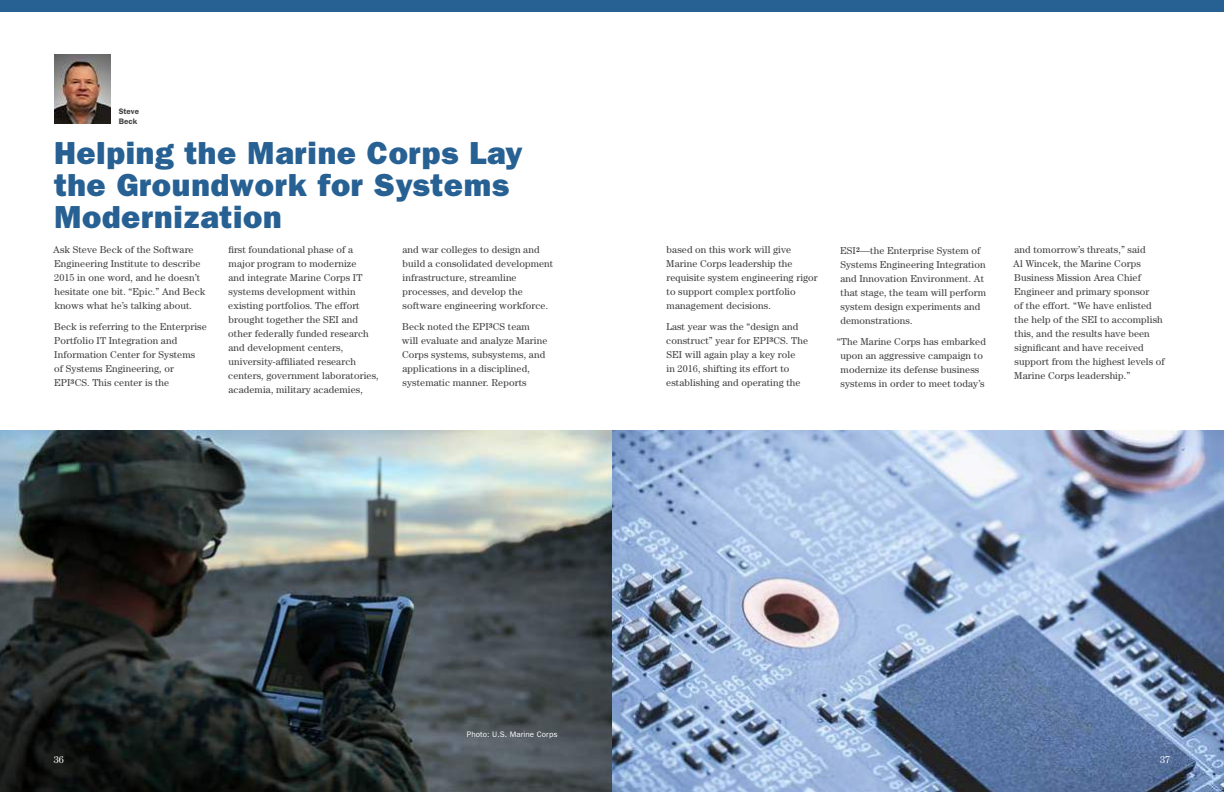
<style>
.page{position:relative;width:1224px;height:792px;background:#fff}
.page>*{position:absolute;margin:0;border:0;box-sizing:border-box;transform-origin:0 0}
.t1{font:32px/32px "ITC Franklin Gothic Std Hvy";letter-spacing:.02em;color:#276092}
.t2{font:10px/14px "Century Std";letter-spacing:.01em;color:#414042}
.t3{font:10px "Century Std";color:#fff}
.t4{font:8px "ITC Franklin Gothic Std";letter-spacing:.01em;color:#fff}
.t5{font:600 8px/10px "ITC Franklin Gothic Std";color:#414042}
</style>
<div class="page">
<div style="left:0;top:0;width:1224px;height:12px;background:#276092"></div>
<img style="left:54px;top:54px;width:57px;height:70px">
<img style="left:0;top:431px;width:1224px;height:361px">
<p class="t5" style="left:119px;top:106px;width:22px">Steve<br>Beck</p>
<h1 class="t1" style="left:54px;top:137px;width:470px">Helping the Marine Corps Lay the Groundwork for Systems<br>Modernization</h1>
<p class="t2" style="left:53px;top:242px;width:154px">Ask Steve Beck of the Software<br>Engineering Institute to describe<br>2015 in one word, and he doesn’t hesitate one bit. “Epic.” And Beck knows what he’s talking about.</p>
<p class="t2" style="left:54px;top:319px;width:154px">Beck is referring to the Enterprise<br>Portfolio IT Integration and<br>Information Center for Systems<br>of Systems Engineering, or<br>EPI<sup>3</sup>CS. This center is the</p>
<p class="t2" style="left:228px;top:242px;width:152px">first foundational phase of a major program to modernize<br>and integrate Marine Corps IT systems development within existing portfolios. The effort brought together the SEI and other federally funded research and development centers, university-affiliated research centers, government laboratories, academia, military academies,</p>
<p class="t2" style="left:402px;top:242px;width:152px">and war colleges to design and build a consolidated development infrastructure, streamline processes, and develop the software engineering workforce.</p>
<p class="t2" style="left:402px;top:319px;width:147px">Beck noted the EPI<sup>3</sup>CS team will evaluate and analyze Marine<br>Corps systems, subsystems, and applications in a disciplined, systematic manner. Reports</p>
<p class="t2" style="left:666px;top:242px;width:153px">based on this work will give<br>Marine Corps leadership the requisite system engineering rigor to support complex portfolio management decisions.</p>
<p class="t2" style="left:666px;top:319px;width:143px">Last year was the “design and construct” year for EPI<sup>3</sup>CS. The<br>SEI will again play a key role<br>in 2016, shifting its effort to establishing and operating the</p>
<p class="t2" style="left:840px;top:244px;width:147px">ESI<sup>2</sup>—the Enterprise System of<br>Systems Engineering Integration and Innovation Environment. At that stage, the team will perform system design experiments and demonstrations.</p>
<p class="t2" style="left:837px;top:335px;width:151px;text-align:center">“The Marine Corps has embarked upon an aggressive campaign to modernize its defense business systems in order to meet today’s</p>
<p class="t2" style="left:1013px;top:242px;width:153px">and tomorrow’s threats,” said<br>Al Wincek, the Marine Corps<br>Business Mission Area Chief<br>Engineer and primary sponsor<br>of the effort. “We have enlisted the help of the SEI to accomplish this, and the results have been significant and have received support from the highest levels of<br>Marine Corps leadership.”</p>
<p class="t4" style="left:467px;top:730px;width:92px">Photo: U.S. Marine Corps</p>
<p class="t3" style="left:54px;top:754px;width:11px">36</p>
<p class="t3" style="left:1160px;top:754px;width:11px">37</p>
</div>
